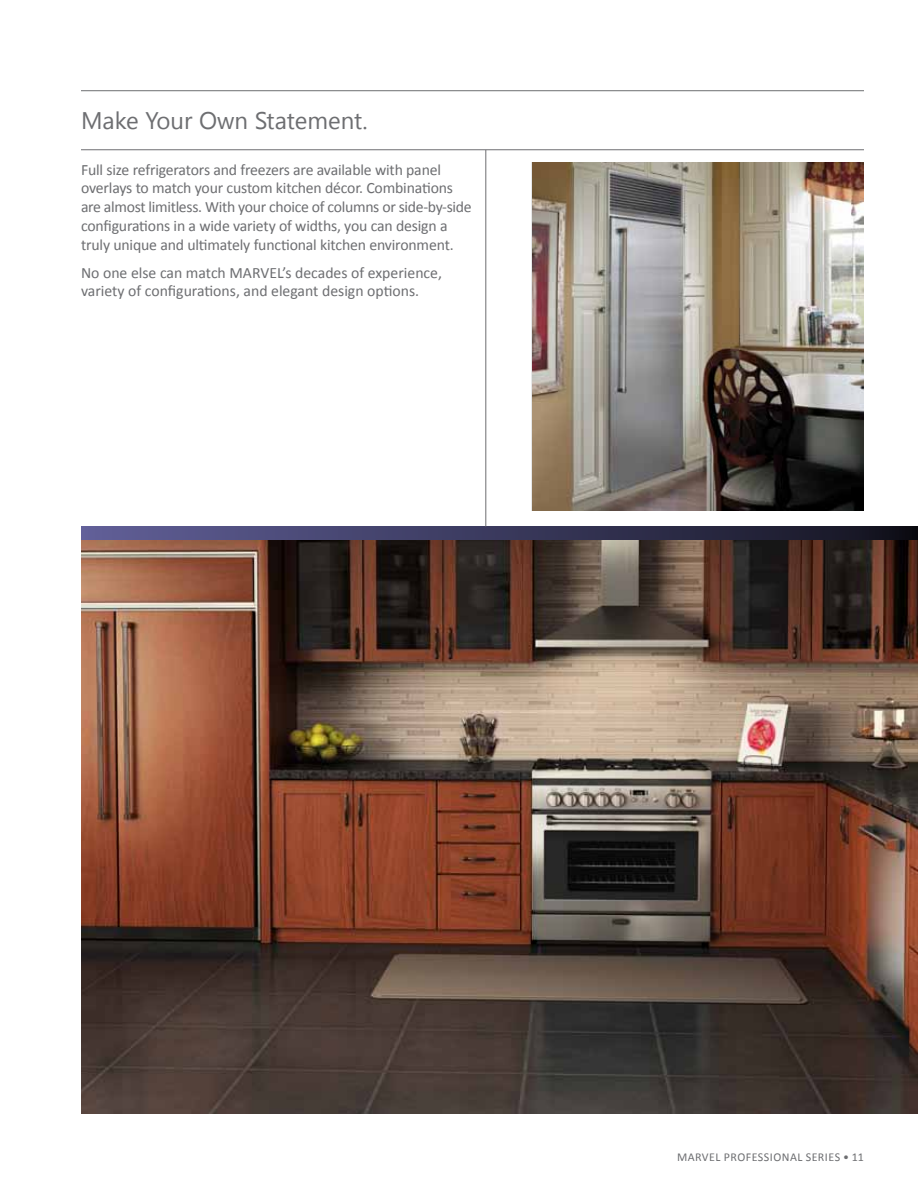
<style>
.page{position:relative;width:918px;height:1188px;background:#fff}
.page>*{position:absolute;margin:0;border:0;box-sizing:border-box;transform-origin:0 0}
.t1{font:24px "Segoe UI";color:#6d6e71}
.t2{font:15.75px/18.8px "Calibri";letter-spacing:-.01em;color:#6d6e71}
.t3{font:12px "Calibri";letter-spacing:.04em;color:#6d6e71}
</style>
<div class="page">
<img style="left:532px;top:163px;width:332px;height:348px">
<img style="left:81px;top:540px;width:837px;height:573px">
<svg style="left:81px;top:526px;width:837px;height:14px;background:#39385b"></svg>
<hr style="left:81px;top:150px;width:783px;height:1px;background:#6d6e71">
<hr style="left:81px;top:90px;width:783px;height:1px;background:#6d6e71">
<hr style="left:486px;top:150px;width:1px;height:376px;background:#6d6e71">
<h1 class="t1" style="left:81px;top:103px;width:288px">Make Your Own Statement.</h1>
<p class="t2" style="left:81px;top:160px;width:392px">Full size refrigerators and freezers are available with panel overlays to match your custom kitchen décor. Combinations are almost limitless. With your choice of columns or side-by-side configurations in a wide variety of widths, you can design a truly unique and ultimately functional kitchen environment.</p>
<p class="t2" style="left:81px;top:263px;width:363px">No one else can match MARVEL’s decades of experience, variety of configurations, and elegant design options.</p>
<p class="t3" style="left:677px;top:1149px;width:188px">MARVEL PROFESSIONAL SERIES • 11</p>
</div>
